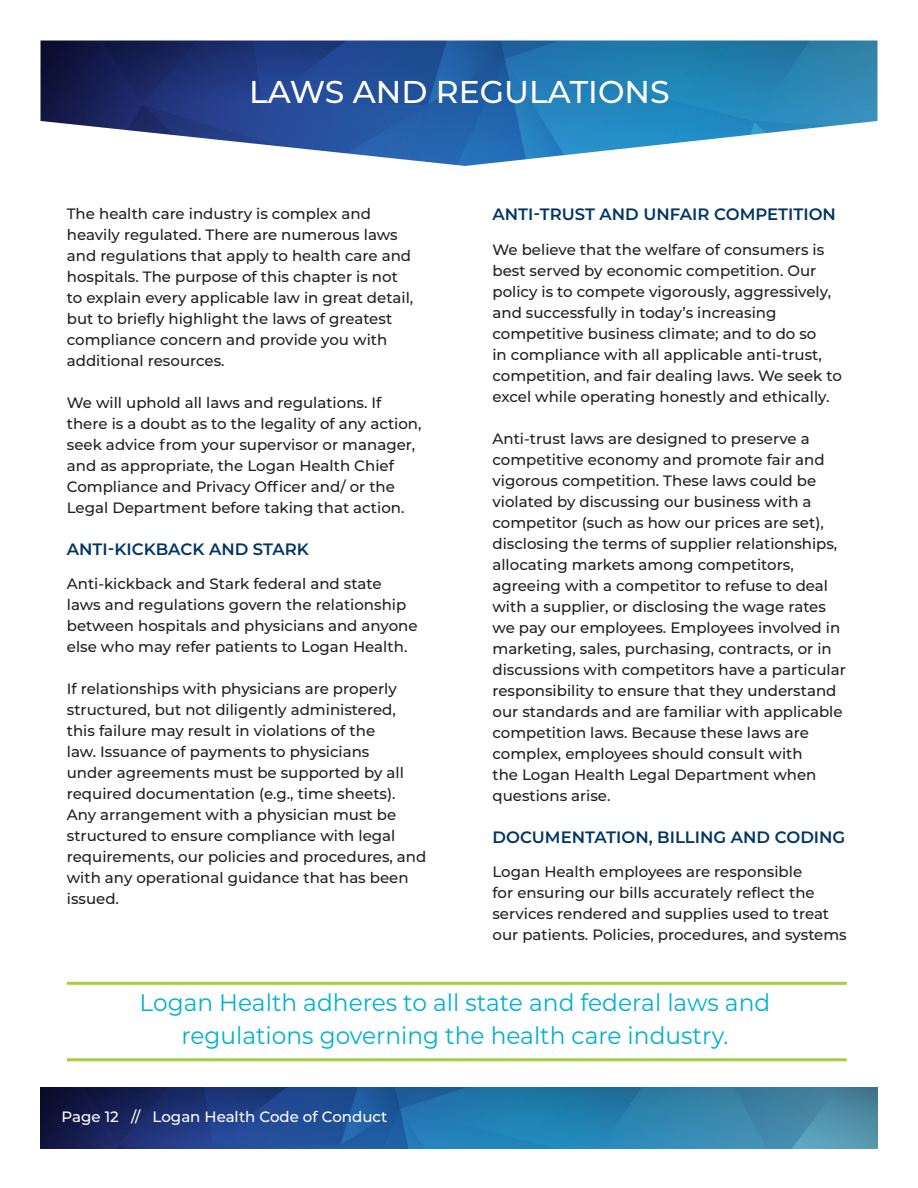
<style>
.page{position:relative;width:918px;height:1188px;background:#fff}
.page>*{position:absolute;margin:0;border:0;box-sizing:border-box;transform-origin:0 0}
.t1{font:500 31.5px "Montserrat";color:#fff}
.t2{font:24px/33px "Montserrat";color:#00b1cf;text-align:center}
.t3{font:600 16.5px "Montserrat";color:#003564}
.t4{font:500 15px/21px "Montserrat";color:#231f20}
.t5{font:500 15px "Montserrat";color:#fff}
</style>
<div class="page">
<img style="left:40px;top:1088px;width:837px;height:60px">
<img style="left:40px;top:40px;width:838px;height:126px">
<hr style="left:67px;top:982px;width:780px;height:3px;background:#a6ce3d">
<hr style="left:67px;top:1058px;width:780px;height:3px;background:#a6ce3d">
<p class="t1" style="left:249px;top:69px;width:422px">LAWS AND REGULATIONS</p>
<p class="t4" style="left:67px;top:203px;width:348px">The health care industry is complex and heavily regulated. There are numerous laws and regulations that apply to health care and hospitals. The purpose of this chapter is not to explain every applicable law in great detail, but to briefly highlight the laws of greatest compliance concern and provide you with additional resources.</p>
<p class="t4" style="left:67px;top:392px;width:356px">We will uphold all laws and regulations. If there is a doubt as to the legality of any action, seek advice from your supervisor or manager, and as appropriate, the Logan Health Chief Compliance and Privacy Officer and/ or the Legal Department before taking that action.</p>
<p class="t3" style="left:67px;top:537px;width:244px">ANTI-KICKBACK AND STARK</p>
<p class="t4" style="left:67px;top:573px;width:352px">Anti-kickback and Stark federal and state laws and regulations govern the relationship between hospitals and physicians and anyone else who may refer patients to Logan Health.</p>
<p class="t4" style="left:67px;top:678px;width:361px">If relationships with physicians are properly structured, but not diligently administered, this failure may result in violations of the<br>law. Issuance of payments to physicians<br>under agreements must be supported by all required documentation (e.g., time sheets).<br>Any arrangement with a physician must be structured to ensure compliance with legal requirements, our policies and procedures, and with any operational guidance that has been issued.</p>
<p class="t3" style="left:492px;top:203px;width:345px">ANTI-TRUST AND UNFAIR COMPETITION</p>
<p class="t4" style="left:492px;top:239px;width:351px">We believe that the welfare of consumers is best served by economic competition. Our policy is to compete vigorously, aggressively, and successfully in today’s increasing competitive business climate; and to do so<br>in compliance with all applicable anti-trust, competition, and fair dealing laws. We seek to excel while operating honestly and ethically.</p>
<p class="t4" style="left:492px;top:428px;width:355px">Anti-trust laws are designed to preserve a competitive economy and promote fair and vigorous competition. These laws could be violated by discussing our business with a competitor (such as how our prices are set), disclosing the terms of supplier relationships, allocating markets among competitors, agreeing with a competitor to refuse to deal with a supplier, or disclosing the wage rates we pay our employees. Employees involved in marketing, sales, purchasing, contracts, or in discussions with competitors have a particular responsibility to ensure that they understand our standards and are familiar with applicable competition laws. Because these laws are complex, employees should consult with<br>the Logan Health Legal Department when questions arise.</p>
<p class="t3" style="left:492px;top:825px;width:354px">DOCUMENTATION, BILLING AND CODING</p>
<p class="t4" style="left:492px;top:861px;width:356px">Logan Health employees are responsible<br>for ensuring our bills accurately reflect the services rendered and supplies used to treat our patients. Policies, procedures, and systems</p>
<p class="t2" style="left:140px;top:985px;width:632px">Logan Health adheres to all state and federal laws and regulations governing the health care industry.</p>
<p class="t5" style="left:62px;top:1106px;width:327px">Page 12 // Logan Health Code of Conduct</p>
</div>
